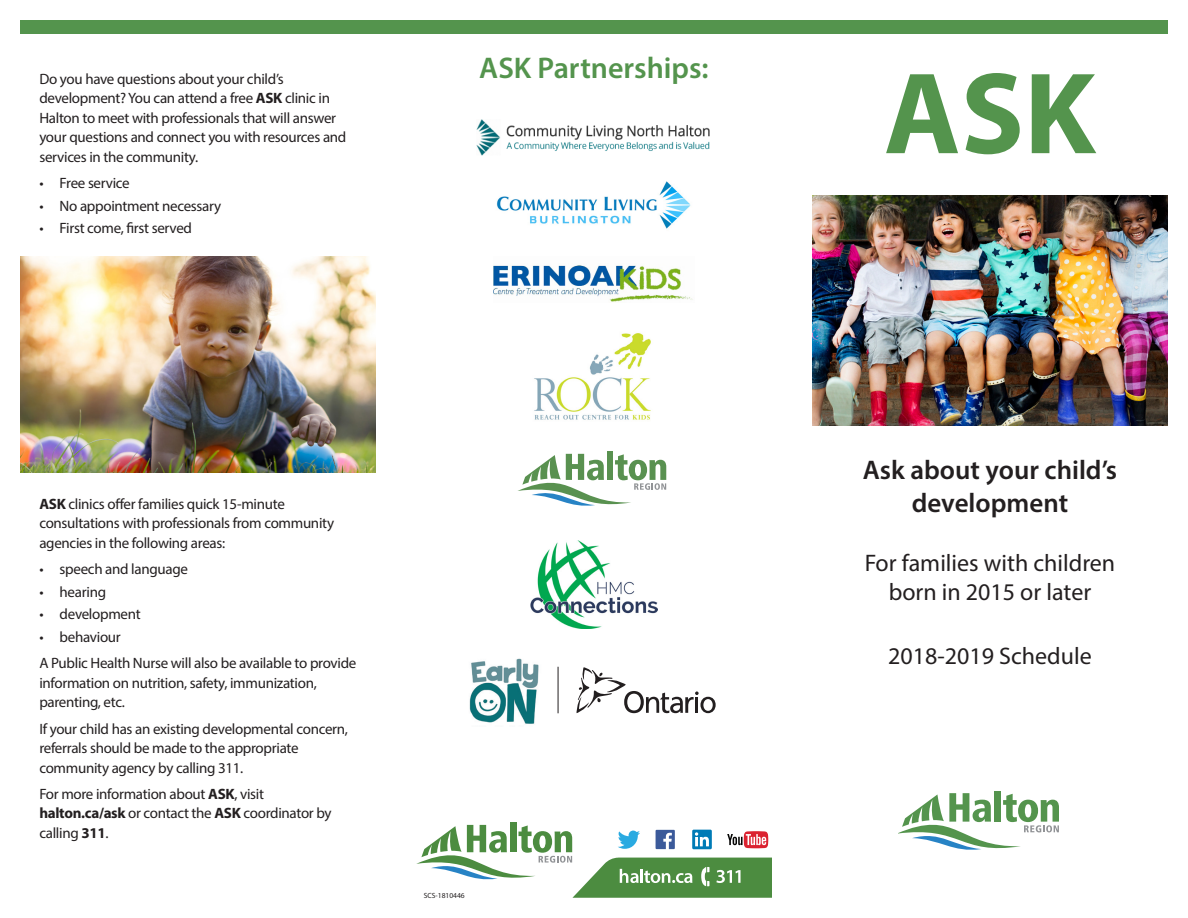
<style>
.page{position:relative;width:1188px;height:918px;background:#fff}
.page>*{position:absolute;margin:0;border:0;box-sizing:border-box;transform-origin:0 0}
.t1{font:700 117px "Myriad Pro";color:#54944d}
.t2{font:600 30px "Myriad Pro";color:#54944d}
.t3{font:600 27px/33px "Myriad Pro";color:#231f20;text-align:center}
.t4{font:24px/28.5px "Myriad Pro";color:#231f20;text-align:center}
.body{font:15px/19.5px "Myriad Pro";letter-spacing:-.02em;color:#231f20}
.t5{font:7.5px "Myriad Pro";color:#231f20}
.s1{font-weight:700}
</style>
<div class="page">
<img style="left:477px;top:120px;width:233px;height:36px">
<img style="left:496px;top:181px;width:195px;height:48px">
<img style="left:494px;top:265px;width:199px;height:37px">
<img style="left:534px;top:333px;width:117px;height:87px">
<div style="left:607px;top:452px;width:6px;height:28px;background:#599150"></div>
<svg style="left:518px;top:454px;width:148px;height:52px"></svg>
<img style="left:530px;top:540px;width:128px;height:88px">
<div style="left:20px;top:20px;width:1148px;height:14px;background:#54944d"></div>
<img style="left:20px;top:256px;width:356px;height:216px">
<img style="left:812px;top:196px;width:356px;height:229px">
<div style="left:994px;top:791px;width:7px;height:31px;background:#54944d"></div>
<svg style="left:898px;top:793px;width:161px;height:57px"></svg>
<div style="left:510px;top:823px;width:6px;height:29px;background:#4c8c40"></div>
<svg style="left:416px;top:825px;width:356px;height:73px"></svg>
<img style="left:469px;top:658px;width:70px;height:66px">
<svg style="left:577px;top:667px;width:139px;height:46px"></svg>
<hr style="left:558px;top:667px;width:1px;height:46px;background:#231f20">
<p class="body" style="left:39px;top:69px;width:309px">Do you have questions about your child’s development? You can attend a free <span class="s1">ASK</span> clinic in Halton to meet with professionals that will answer your questions and connect you with resources and services in the community.</p>
<p class="body" style="left:39px;top:173px;width:92px">• Free service</p>
<p class="body" style="left:39px;top:196px;width:183px">• No appointment necessary</p>
<p class="body" style="left:39px;top:218px;width:154px">• First come, first served</p>
<p class="t2" style="left:479px;top:48px;width:231px">ASK Partnerships:</p>
<p class="body" style="left:39px;top:494px;width:296px"><span class="s1">ASK</span> clinics offer families quick 15-minute consultations with professionals from community agencies in the following areas:</p>
<p class="body" style="left:39px;top:559px;width:150px">• speech and language</p>
<p class="body" style="left:39px;top:582px;width:68px">• hearing</p>
<p class="body" style="left:39px;top:604px;width:103px">• development</p>
<p class="body" style="left:39px;top:627px;width:83px">• behaviour</p>
<p class="body" style="left:39px;top:653px;width:318px">A Public Health Nurse will also be available to provide information on nutrition, safety, immunization, parenting, etc.</p>
<p class="body" style="left:39px;top:719px;width:310px">If your child has an existing developmental concern, referrals should be made to the appropriate community agency by calling 311.</p>
<p class="body" style="left:39px;top:784px;width:294px">For more information about <span class="s1">ASK</span>, visit <span class="s1">halton.ca/ask</span> or contact the <span class="s1">ASK</span> coordinator by calling <span class="s1">311</span>.</p>
<p class="t5" style="left:424px;top:891px;width:43px">SCS-1810446</p>
<p class="t1" style="left:884px;top:37px;width:213px">ASK</p>
<p class="t3" style="left:863px;top:453px;width:256px">Ask about your child’s development</p>
<p class="t4" style="left:865px;top:549px;width:252px">For families with children born in 2015 or later</p>
<p class="t4" style="left:888px;top:641px;width:205px">2018-2019 Schedule</p>
</div>
